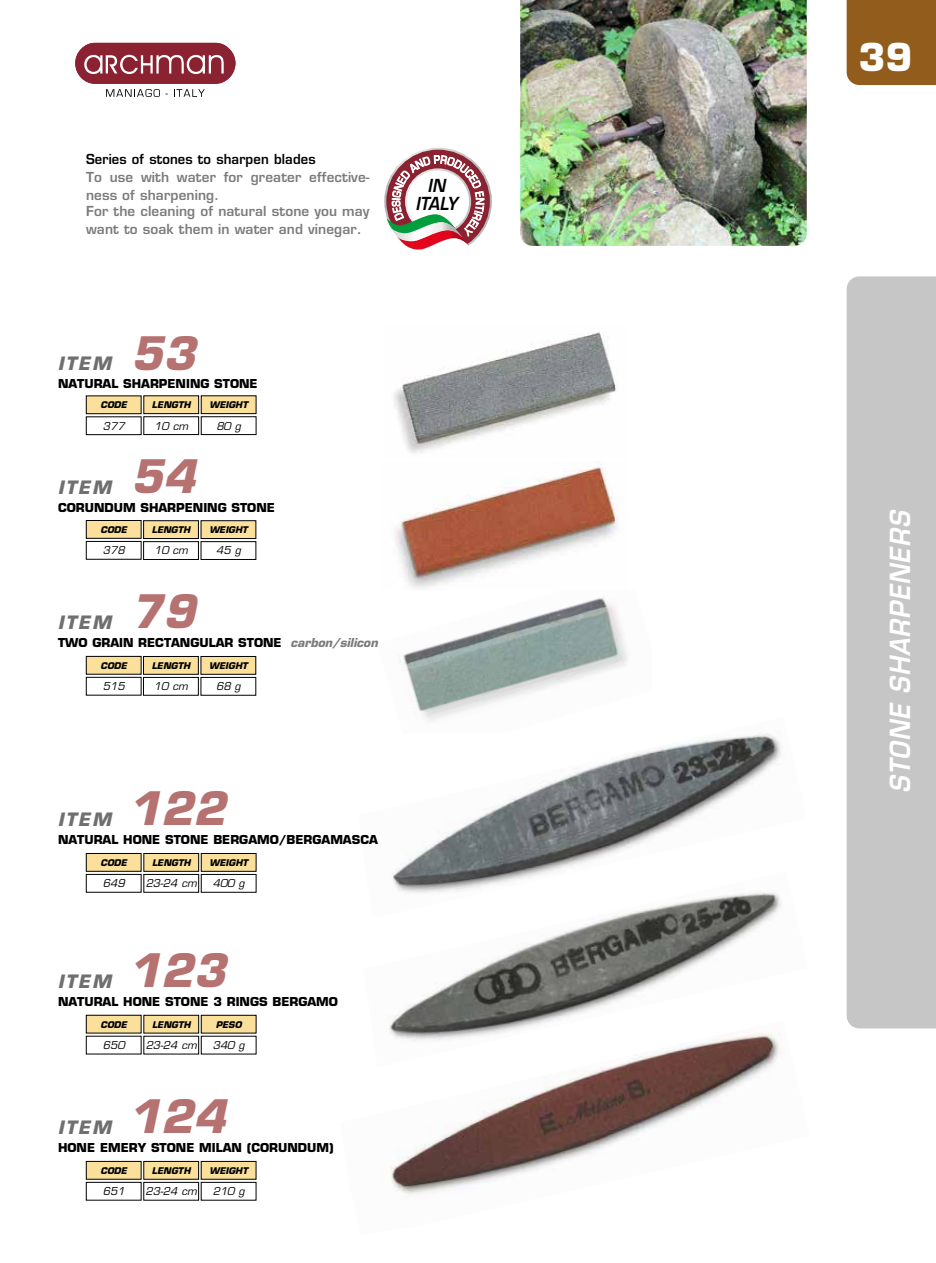
<style>
.page{position:relative;width:936px;height:1263px;background:#fff}
.page>*{position:absolute;margin:0;border:0;box-sizing:border-box;transform-origin:0 0}
.t1{font:italic 700 45px "Eurostile LT Std";color:#b57271}
.t2{font:700 37.5px "Eurostile LT Std";color:#fff}
.t3{font:italic 600 27px "Eurostile LT Std";color:#fff;scale:.9 1}
.t4{font:italic 700 18px "Eurostile LT Std";letter-spacing:.1em;color:#706f6f}
.t5{font:italic 600 17.55px/17.5px "Eurostile LT Std";color:#000;text-align:center;scale:.9 1}
.t6{font:600 13.5px/18px "Eurostile LT Std";letter-spacing:.01em;color:#7c7b7b}
.t7{font:600 13.5px "Eurostile LT Std";letter-spacing:.01em;color:#000;scale:.96 1}
.t8{font:700 12px "Eurostile LT Std";color:#000}
.t9{font:italic 700 12px "Eurostile LT Std";color:#7c7b7b}
.t10{font:condensed 10.8px "Eurostile LT Std";color:#fff;scale:1.05 1}
.t11{font:italic 10.5px "Eurostile LT Std";color:#000}
.t12{font:italic 700 9px "Eurostile LT Std";color:#000}
</style>
<div class="page">
<img style="left:520px;top:0;width:286px;height:246px">
<img style="left:388px;top:927px;width:370px;height:93px">
<svg style="left:584px;top:918px;width:186px;height:9px;background:#787975"></svg>
<img style="left:392px;top:733px;width:389px;height:185px">
<img style="left:389px;top:1020px;width:390px;height:175px">
<img style="left:395px;top:462px;width:223px;height:126px">
<img style="left:394px;top:332px;width:223px;height:121px">
<img style="left:399px;top:596px;width:229px;height:125px">
<div style="left:846px;top:0;width:89px;height:85px;background:#925c1c"></div>
<div style="left:846px;top:276px;width:89px;height:752px;background:#c6c6c6"></div>
<div style="left:86px;top:396px;width:55px;height:18px;background:#fbe09c"></div>
<div style="left:86px;top:396px;width:55px;height:18px;border:1px solid #000"></div>
<div style="left:86px;top:417px;width:55px;height:18px;border:1px solid #000"></div>
<div style="left:144px;top:396px;width:55px;height:18px;background:#fbe09c"></div>
<div style="left:143px;top:396px;width:56px;height:18px;border:1px solid #000"></div>
<div style="left:143px;top:416px;width:56px;height:19px;border:1px solid #000"></div>
<div style="left:201px;top:396px;width:55px;height:18px;background:#fbe09c"></div>
<div style="left:201px;top:396px;width:55px;height:18px;border:1px solid #000"></div>
<div style="left:201px;top:416px;width:55px;height:19px;border:1px solid #000"></div>
<div style="left:144px;top:521px;width:54px;height:17px;background:#fbe09c"></div>
<div style="left:143px;top:520px;width:56px;height:19px;border:1px solid #000"></div>
<div style="left:143px;top:541px;width:56px;height:19px;border:1px solid #000"></div>
<div style="left:201px;top:521px;width:55px;height:17px;background:#fbe09c"></div>
<div style="left:201px;top:520px;width:55px;height:19px;border:1px solid #000"></div>
<div style="left:201px;top:541px;width:55px;height:19px;border:1px solid #000"></div>
<div style="left:143px;top:656px;width:55px;height:18px;background:#fbe09c"></div>
<div style="left:143px;top:656px;width:55px;height:18px;border:1px solid #000"></div>
<div style="left:143px;top:677px;width:55px;height:18px;border:1px solid #000"></div>
<div style="left:201px;top:656px;width:55px;height:18px;background:#fbe09c"></div>
<div style="left:201px;top:656px;width:55px;height:18px;border:1px solid #000"></div>
<div style="left:201px;top:677px;width:55px;height:18px;border:1px solid #000"></div>
<div style="left:144px;top:1161px;width:55px;height:18px;background:#fbe09c"></div>
<div style="left:143px;top:1161px;width:56px;height:18px;border:1px solid #000"></div>
<div style="left:143px;top:1182px;width:56px;height:18px;border:1px solid #000"></div>
<div style="left:201px;top:1161px;width:55px;height:18px;background:#fbe09c"></div>
<div style="left:201px;top:1161px;width:55px;height:18px;border:1px solid #000"></div>
<div style="left:201px;top:1182px;width:55px;height:18px;border:1px solid #000"></div>
<div style="left:86px;top:520px;width:55px;height:18px;background:#fbe09c"></div>
<div style="left:86px;top:520px;width:55px;height:18px;border:1px solid #000"></div>
<div style="left:86px;top:541px;width:55px;height:18px;border:1px solid #000"></div>
<div style="left:86px;top:656px;width:55px;height:18px;background:#fbe09c"></div>
<div style="left:86px;top:656px;width:55px;height:18px;border:1px solid #000"></div>
<div style="left:86px;top:677px;width:55px;height:18px;border:1px solid #000"></div>
<div style="left:86px;top:853px;width:55px;height:18px;background:#fbe09c"></div>
<div style="left:86px;top:853px;width:55px;height:18px;border:1px solid #000"></div>
<div style="left:86px;top:874px;width:55px;height:18px;border:1px solid #000"></div>
<div style="left:144px;top:853px;width:55px;height:18px;background:#fbe09c"></div>
<div style="left:144px;top:853px;width:55px;height:18px;border:1px solid #000"></div>
<div style="left:144px;top:874px;width:55px;height:18px;border:1px solid #000"></div>
<div style="left:201px;top:853px;width:55px;height:18px;background:#fbe09c"></div>
<div style="left:201px;top:853px;width:55px;height:18px;border:1px solid #000"></div>
<div style="left:201px;top:874px;width:55px;height:18px;border:1px solid #000"></div>
<div style="left:86px;top:1015px;width:55px;height:18px;background:#fbe09c"></div>
<div style="left:144px;top:1015px;width:55px;height:18px;background:#fbe09c"></div>
<div style="left:144px;top:1015px;width:55px;height:18px;border:1px solid #000"></div>
<div style="left:201px;top:1015px;width:55px;height:18px;background:#fbe09c"></div>
<div style="left:201px;top:1015px;width:55px;height:18px;border:1px solid #000"></div>
<div style="left:86px;top:1161px;width:55px;height:18px;background:#fbe09c"></div>
<div style="left:86px;top:1161px;width:55px;height:18px;border:1px solid #000"></div>
<div style="left:86px;top:1182px;width:55px;height:18px;border:1px solid #000"></div>
<svg style="left:75px;top:42px;width:161px;height:55px"></svg>
<svg style="left:384px;top:147px;width:108px;height:103px"></svg>
<p class="t7" style="left:86px;top:150px;width:240px">Series of stones to sharpen blades</p>
<p class="t6" style="left:86px;top:168px;width:285px">To use with water for greater effective&shy;ness of sharpening.</p>
<p class="t6" style="left:86px;top:202px;width:285px">For the cleaning of natural stone you may want to soak them in water and vinegar.</p>
<h3 class="t5" style="left:415px;top:177px;width:48px">IN<br>ITALY</h3>
<p class="t10" style="left:486px;top:198px;width:8px;rotate:90deg">N</p>
<h1 class="t1" style="left:130px;top:326px;width:66px">53</h1>
<p class="t8" style="left:58px;top:376px;width:201px">NATURAL SHARPENING STONE</p>
<h3 class="t4" style="left:58px;top:352px;width:55px">ITEM</h3>
<p class="t12" style="left:100px;top:399px;width:28px">CODE</p>
<p class="t11" style="left:103px;top:419px;width:23px">377</p>
<p class="t12" style="left:152px;top:399px;width:40px">LENGTH</p>
<p class="t11" style="left:154px;top:419px;width:35px">10 cm</p>
<p class="t12" style="left:209px;top:399px;width:40px">WEIGHT</p>
<p class="t11" style="left:216px;top:419px;width:26px">80 g</p>
<h1 class="t1" style="left:130px;top:448px;width:66px">54</h1>
<p class="t8" style="left:58px;top:500px;width:218px">CORUNDUM SHARPENING STONE</p>
<h3 class="t4" style="left:58px;top:476px;width:55px">ITEM</h3>
<p class="t12" style="left:100px;top:524px;width:28px">CODE</p>
<p class="t11" style="left:103px;top:544px;width:23px">378</p>
<p class="t12" style="left:152px;top:524px;width:40px">LENGTH</p>
<p class="t11" style="left:154px;top:544px;width:35px">10 cm</p>
<p class="t12" style="left:209px;top:524px;width:40px">WEIGHT</p>
<p class="t11" style="left:216px;top:544px;width:26px">45 g</p>
<h1 class="t1" style="left:130px;top:583px;width:66px">79</h1>
<p class="t8" style="left:58px;top:635px;width:225px">TWO GRAIN RECTANGULAR STONE</p>
<h3 class="t4" style="left:58px;top:611px;width:55px">ITEM</h3>
<p class="t12" style="left:100px;top:660px;width:28px">CODE</p>
<p class="t11" style="left:103px;top:680px;width:23px">515</p>
<p class="t12" style="left:152px;top:660px;width:40px">LENGTH</p>
<p class="t11" style="left:154px;top:680px;width:35px">10 cm</p>
<p class="t12" style="left:209px;top:660px;width:40px">WEIGHT</p>
<p class="t11" style="left:216px;top:680px;width:26px">68 g</p>
<p class="t9" style="left:290px;top:635px;width:89px">carbon/silicon</p>
<h1 class="t1" style="left:128px;top:780px;width:99px">122</h1>
<p class="t8" style="left:58px;top:832px;width:321px">NATURAL HONE STONE BERGAMO/BERGAMASCA</p>
<h3 class="t4" style="left:58px;top:808px;width:55px">ITEM</h3>
<p class="t12" style="left:100px;top:857px;width:28px">CODE</p>
<p class="t11" style="left:103px;top:877px;width:23px">649</p>
<p class="t12" style="left:152px;top:857px;width:40px">LENGTH</p>
<p class="t11" style="left:146px;top:877px;width:53px">23-24 cm</p>
<p class="t12" style="left:209px;top:857px;width:40px">WEIGHT</p>
<p class="t11" style="left:213px;top:877px;width:33px">400 g</p>
<h1 class="t1" style="left:128px;top:942px;width:99px">123</h1>
<p class="t8" style="left:58px;top:994px;width:281px">NATURAL HONE STONE 3 RINGS BERGAMO</p>
<h3 class="t4" style="left:58px;top:970px;width:55px">ITEM</h3>
<p class="t12" style="left:100px;top:1019px;width:28px">CODE</p>
<p class="t11" style="left:103px;top:1039px;width:23px">650</p>
<p class="t12" style="left:152px;top:1019px;width:40px">LENGTH</p>
<p class="t11" style="left:146px;top:1039px;width:53px">23-24 cm</p>
<p class="t12" style="left:216px;top:1019px;width:27px">PESO</p>
<p class="t11" style="left:213px;top:1039px;width:33px">340 g</p>
<h1 class="t1" style="left:128px;top:1088px;width:99px">124</h1>
<p class="t8" style="left:58px;top:1140px;width:277px">HONE EMERY STONE MILAN (CORUNDUM)</p>
<h3 class="t4" style="left:58px;top:1116px;width:55px">ITEM</h3>
<p class="t12" style="left:100px;top:1165px;width:28px">CODE</p>
<p class="t11" style="left:103px;top:1185px;width:23px">651</p>
<p class="t12" style="left:152px;top:1165px;width:40px">LENGTH</p>
<p class="t11" style="left:146px;top:1185px;width:53px">23-24 cm</p>
<p class="t12" style="left:209px;top:1165px;width:40px">WEIGHT</p>
<p class="t11" style="left:213px;top:1185px;width:33px">210 g</p>
<h2 class="t2" style="left:858px;top:34px;width:55px">39</h2>
<h3 class="t3" style="left:883px;top:793px;width:316px;rotate:-90deg">STONE SHARPENERS</h3>
</div>
